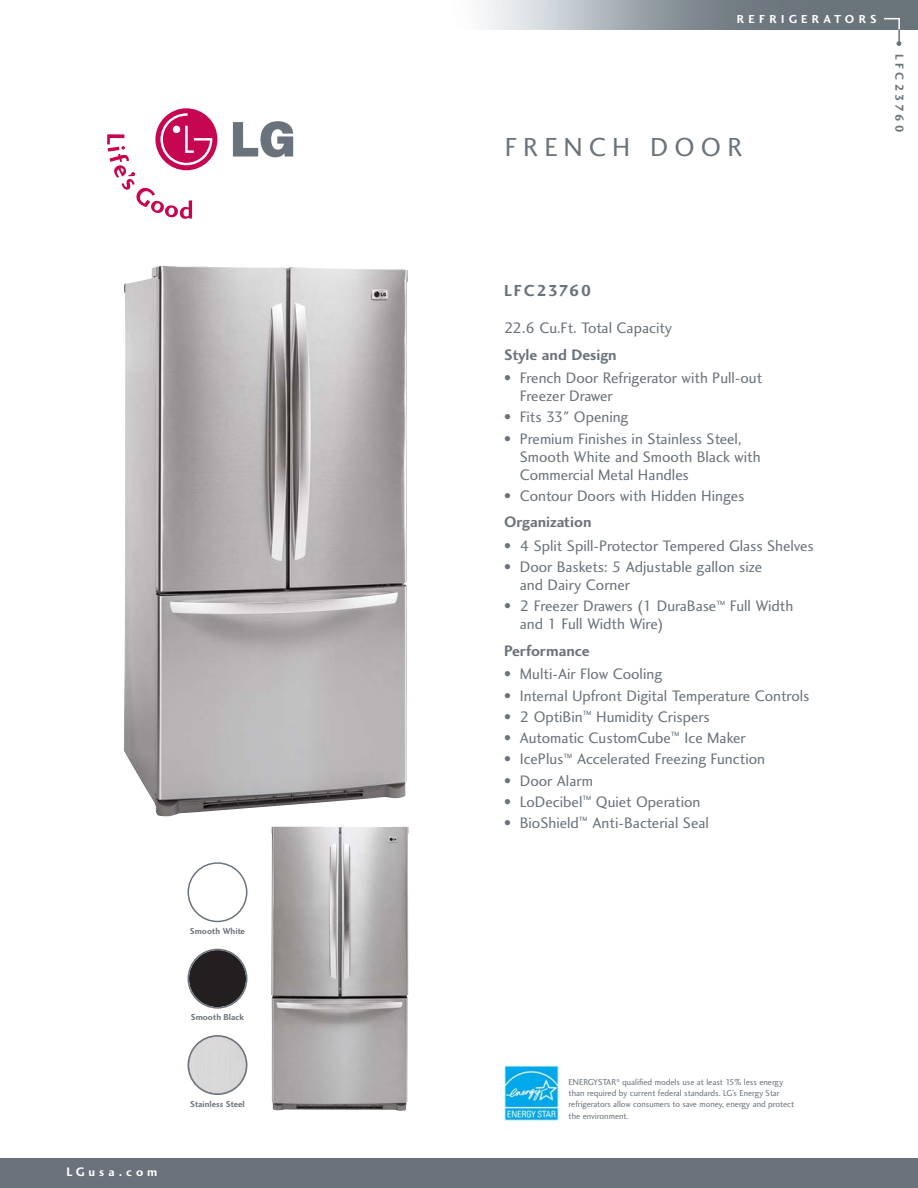
<style>
.page{position:relative;width:918px;height:1188px;background:#fff}
.page>*{position:absolute;margin:0;border:0;box-sizing:border-box;transform-origin:0 0}
.t1{font:27px "Charlotte Sans Book Plain";letter-spacing:.23em;color:#6a737b}
.t2{font:16.5px "Charlotte Sans Bold Plain";letter-spacing:.12em;color:#6a737b}
.t3{font:15.75px/18px "Charlotte Sans Book Plain";color:#6a737b}
.t4{font:15.75px "Charlotte Sans Bold Plain";color:#6a737b}
.t5{font:12.75px "Charlotte Sans Bold Plain";letter-spacing:.315em;color:#fff}
.t6{font:12px "Charlotte Sans Bold Plain";letter-spacing:.365em;color:#fff}
.t7{font:12px "Charlotte Sans Bold Plain";letter-spacing:.3em;color:#6a737b}
.t8{font:9px/11.2px "Charlotte Sans Book Plain";color:#6a737b}
.t9{font:9px "Charlotte Sans Bold Plain";color:#6a737b}
</style>
<div class="page">
<img style="left:124px;top:266px;width:284px;height:551px">
<svg style="left:233px;top:121px;width:60px;height:36px"></svg>
<div style="left:155px;top:108px;width:62px;height:62px;background:#c60651;border-radius:50%"></div>
<svg style="left:107px;top:113px;width:105px;height:106px"></svg>
<div style="left:0;top:1158px;width:918px;height:30px;background:#6a737b"></div>
<svg style="left:884px;top:18px;width:17px;height:28px"></svg>
<img style="left:271px;top:827px;width:137px;height:284px">
<img style="left:504px;top:1065px;width:54px;height:55px">
<svg style="left:188px;top:1035px;width:59px;height:60px"></svg>
<svg style="left:188px;top:949px;width:59px;height:60px"></svg>
<svg style="left:188px;top:862px;width:59px;height:60px"></svg>
<p class="t5" style="left:66px;top:1167px;width:93px">LGusa.com</p>
<p class="t9" style="left:190px;top:928px;width:57px">Smooth White</p>
<p class="t9" style="left:191px;top:1014px;width:55px">Smooth Black</p>
<p class="t9" style="left:190px;top:1100px;width:56px">Stainless Steel</p>
<p class="t6" style="left:737px;top:14px;width:141px">REFRIGERATORS</p>
<h1 class="t1" style="left:505px;top:136px;width:239px">FRENCH DOOR</h1>
<p class="t7" style="left:904px;top:54px;width:80px;rotate:90deg">LFC23760</p>
<p class="t2" style="left:504px;top:284px;width:88px">LFC23760</p>
<p class="t3" style="left:504px;top:320px;width:169px">22.6 Cu.Ft. Total Capacity</p>
<p class="t4" style="left:504px;top:348px;width:114px">Style and Design</p>
<p class="t3" style="left:520px;top:370px;width:244px;text-indent:-16px">• French Door Refrigerator with Pull-out<br>Freezer Drawer</p>
<p class="t3" style="left:504px;top:409px;width:126px">• Fits 33" Opening</p>
<p class="t3" style="left:520px;top:431px;width:242px;text-indent:-16px">• Premium Finishes in Stainless Steel,<br>Smooth White and Smooth Black with<br>Commercial Metal Handles</p>
<p class="t3" style="left:504px;top:488px;width:242px">• Contour Doors with Hidden Hinges</p>
<p class="t4" style="left:504px;top:516px;width:89px">Organization</p>
<p class="t3" style="left:504px;top:538px;width:311px">• 4 Split Spill-Protector Tempered Glass Shelves</p>
<p class="t3" style="left:520px;top:559px;width:244px;text-indent:-16px">• Door Baskets: 5 Adjustable gallon size and Dairy Corner</p>
<p class="t3" style="left:520px;top:598px;width:275px;text-indent:-16px">• 2 Freezer Drawers (1 DuraBase<sup>™</sup> Full Width and 1 Full Width Wire)</p>
<p class="t4" style="left:504px;top:645px;width:87px">Performance</p>
<p class="t3" style="left:504px;top:667px;width:159px">• Multi-Air Flow Cooling</p>
<p class="t3" style="left:504px;top:688px;width:307px">• Internal Upfront Digital Temperature Controls</p>
<p class="t3" style="left:504px;top:709px;width:207px">• 2 OptiBin<sup>™</sup> Humidity Crispers</p>
<p class="t3" style="left:504px;top:730px;width:243px">• Automatic CustomCube<sup>™</sup> Ice Maker</p>
<p class="t3" style="left:504px;top:751px;width:262px">• IcePlus<sup>™</sup> Accelerated Freezing Function</p>
<p class="t3" style="left:504px;top:773px;width:90px">• Door Alarm</p>
<p class="t3" style="left:504px;top:794px;width:198px">• LoDecibel<sup>™</sup> Quiet Operation</p>
<p class="t3" style="left:504px;top:815px;width:206px">• BioShield<sup>™</sup> Anti-Bacterial Seal</p>
<p class="t8" style="left:569px;top:1077px;width:227px">ENERGYSTAR<sup>®</sup> qualified models use at least 15% less energy than required by current federal standards. LG’s Energy Star refrigerators allow consumers to save money, energy and protect the environment.</p>
</div>
